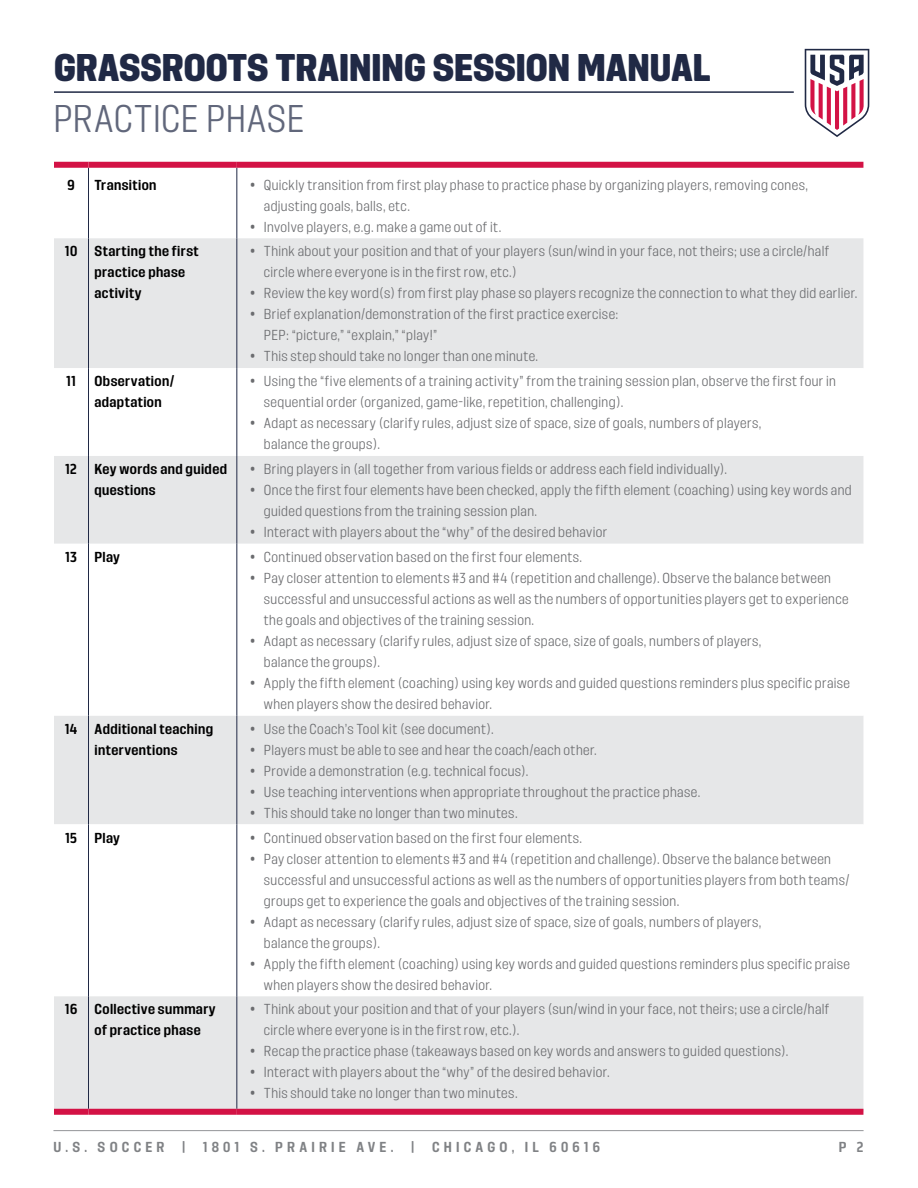
<style>
.page{position:relative;width:918px;height:1188px;background:#fff}
.page>*{position:absolute;margin:0;border:0;box-sizing:border-box;transform-origin:0 0}
.t1{font:900 36px "USSF90 Minutes Display";color:#202945}
.t2{font:300 36px "USSF90 Minutes Display";letter-spacing:.015em;color:#61677b}
.t3{font:300 13.5px/21px "USSF90 Minutes Display";letter-spacing:.03em;color:#6b6c6f}
.t4{font:700 13.5px/21px "USSF90 Minutes Display";letter-spacing:.03em;color:#000}
.t5{font:700 13.5px "USSF90 Minutes Display";letter-spacing:.31em;color:#808285}
</style>
<div class="page">
<hr style="left:53px;top:1130px;width:811px;height:1px;background:#939598">
<svg style="left:805px;top:49px;width:64px;height:88px"></svg>
<hr style="left:54px;top:91px;width:740px;height:2px;background:#202945">
<div style="left:54px;top:238px;width:809px;height:871px;background:#e6e7e8"></div>
<svg style="left:54px;top:368px;width:809px;height:628px"></svg>
<hr style="left:88px;top:168px;width:1px;height:70px;background:#202945">
<hr style="left:236px;top:168px;width:1px;height:70px;background:#202945">
<hr style="left:88px;top:238px;width:1px;height:130px;background:#202945">
<hr style="left:236px;top:238px;width:1px;height:130px;background:#202945">
<hr style="left:88px;top:368px;width:1px;height:88px;background:#202945">
<hr style="left:236px;top:368px;width:1px;height:88px;background:#202945">
<hr style="left:88px;top:456px;width:1px;height:88px;background:#202945">
<hr style="left:236px;top:456px;width:1px;height:88px;background:#202945">
<hr style="left:88px;top:544px;width:1px;height:172px;background:#202945">
<hr style="left:236px;top:544px;width:1px;height:172px;background:#202945">
<hr style="left:88px;top:716px;width:1px;height:108px;background:#202945">
<hr style="left:236px;top:716px;width:1px;height:108px;background:#202945">
<hr style="left:88px;top:824px;width:1px;height:172px;background:#202945">
<hr style="left:236px;top:824px;width:1px;height:172px;background:#202945">
<hr style="left:88px;top:996px;width:1px;height:113px;background:#202945">
<hr style="left:236px;top:996px;width:1px;height:113px;background:#202945">
<div style="left:54px;top:162px;width:34px;height:6px;background:#d31245"></div>
<div style="left:88px;top:162px;width:149px;height:6px;background:#d31245"></div>
<div style="left:237px;top:162px;width:626px;height:6px;background:#d31245"></div>
<div style="left:54px;top:1109px;width:34px;height:6px;background:#d31245"></div>
<div style="left:88px;top:1109px;width:149px;height:6px;background:#d31245"></div>
<div style="left:237px;top:1109px;width:626px;height:6px;background:#d31245"></div>
<h1 class="t1" style="left:54px;top:47px;width:658px">GRASSROOTS TRAINING SESSION MANUAL</h1>
<h1 class="t2" style="left:53px;top:97px;width:253px">PRACTICE PHASE</h1>
<p class="t4" style="left:68px;top:174px;width:9px">9</p>
<p class="t4" style="left:94px;top:174px;width:63px">Transition</p>
<p class="t3" style="left:264px;top:174px;width:546px;text-indent:-14px">• Quickly transition from first play phase to practice phase by organizing players, removing cones, adjusting goals, balls, etc.</p>
<p class="t3" style="left:250px;top:216px;width:252px">• Involve players, e.g. make a game out of it.</p>
<p class="t4" style="left:65px;top:241px;width:14px">10</p>
<p class="t4" style="left:94px;top:241px;width:106px">Starting the first practice phase activity</p>
<p class="t3" style="left:264px;top:241px;width:567px;text-indent:-14px">• Think about your position and that of your players (sun/wind in your face, not theirs; use a circle/half circle where everyone is in the first row, etc.)</p>
<p class="t3" style="left:250px;top:283px;width:609px">• Review the key word(s) from first play phase so players recognize the connection to what they did earlier.</p>
<p class="t3" style="left:264px;top:304px;width:356px;text-indent:-13px">• Brief explanation/demonstration of the first practice exercise:<br>PEP: “picture,” “explain,” “play!”</p>
<p class="t3" style="left:250px;top:346px;width:289px">• This step should take no longer than one minute.</p>
<p class="t4" style="left:67px;top:370px;width:11px">11</p>
<p class="t4" style="left:95px;top:370px;width:81px">Observation/ adaptation</p>
<p class="t3" style="left:264px;top:370px;width:574px;text-indent:-14px">• Using the “five elements of a training activity” from the training session plan, observe the first four in sequential order (organized, game-like, repetition, challenging).</p>
<p class="t3" style="left:264px;top:412px;width:499px;text-indent:-13px">• Adapt as necessary (clarify rules, adjust size of space, size of goals, numbers of players, balance the groups).</p>
<p class="t4" style="left:66px;top:458px;width:13px">12</p>
<p class="t4" style="left:95px;top:458px;width:134px">Key words and guided questions</p>
<p class="t3" style="left:250px;top:458px;width:478px">• Bring players in (all together from various fields or address each field individually).</p>
<p class="t3" style="left:264px;top:479px;width:589px;text-indent:-14px">• Once the first four elements have been checked, apply the fifth element (coaching) using key words and guided questions from the training session plan.</p>
<p class="t3" style="left:250px;top:521px;width:359px">• Interact with players about the “why” of the desired behavior</p>
<p class="t4" style="left:65px;top:546px;width:13px">13</p>
<p class="t4" style="left:95px;top:546px;width:27px">Play</p>
<p class="t3" style="left:250px;top:546px;width:333px">• Continued observation based on the first four elements.</p>
<p class="t3" style="left:264px;top:567px;width:586px;text-indent:-14px">• Pay closer attention to elements #3 and #4 (repetition and challenge). Observe the balance between successful and unsuccessful actions as well as the numbers of opportunities players get to experience the goals and objectives of the training session.</p>
<p class="t3" style="left:264px;top:630px;width:499px;text-indent:-14px">• Adapt as necessary (clarify rules, adjust size of space, size of goals, numbers of players, balance the groups).</p>
<p class="t3" style="left:264px;top:672px;width:588px;text-indent:-14px">• Apply the fifth element (coaching) using key words and guided questions reminders plus specific praise when players show the desired behavior.</p>
<p class="t4" style="left:65px;top:718px;width:14px">14</p>
<p class="t4" style="left:95px;top:718px;width:120px">Additional teaching interventions</p>
<p class="t3" style="left:250px;top:718px;width:245px">• Use the Coach’s Tool kit (see document).</p>
<p class="t3" style="left:250px;top:739px;width:348px">• Players must be able to see and hear the coach/each other.</p>
<p class="t3" style="left:250px;top:760px;width:280px">• Provide a demonstration (e.g. technical focus).</p>
<p class="t3" style="left:250px;top:781px;width:451px">• Use teaching interventions when appropriate throughout the practice phase.</p>
<p class="t3" style="left:250px;top:802px;width:269px">• This should take no longer than two minutes.</p>
<p class="t4" style="left:65px;top:827px;width:13px">15</p>
<p class="t4" style="left:95px;top:827px;width:27px">Play</p>
<p class="t3" style="left:250px;top:827px;width:333px">• Continued observation based on the first four elements.</p>
<p class="t3" style="left:264px;top:848px;width:587px;text-indent:-14px">• Pay closer attention to elements #3 and #4 (repetition and challenge). Observe the balance between successful and unsuccessful actions as well as the numbers of opportunities players from both teams/ groups get to experience the goals and objectives of the training session.</p>
<p class="t3" style="left:264px;top:911px;width:499px;text-indent:-14px">• Adapt as necessary (clarify rules, adjust size of space, size of goals, numbers of players, balance the groups).</p>
<p class="t3" style="left:264px;top:953px;width:588px;text-indent:-14px">• Apply the fifth element (coaching) using key words and guided questions reminders plus specific praise when players show the desired behavior.</p>
<p class="t4" style="left:65px;top:999px;width:14px">16</p>
<p class="t4" style="left:95px;top:999px;width:123px">Collective summary of practice phase</p>
<p class="t3" style="left:264px;top:999px;width:567px;text-indent:-14px">• Think about your position and that of your players (sun/wind in your face, not theirs; use a circle/half circle where everyone is in the first row, etc.).</p>
<p class="t3" style="left:250px;top:1041px;width:540px">• Recap the practice phase (takeaways based on key words and answers to guided questions).</p>
<p class="t3" style="left:250px;top:1062px;width:361px">• Interact with players about the “why” of the desired behavior.</p>
<p class="t3" style="left:250px;top:1083px;width:269px">• This should take no longer than two minutes.</p>
<p class="t5" style="left:53px;top:1139px;width:113px">U.S. SOCCER</p>
<p class="t5" style="left:182px;top:1139px;width:6px">|</p>
<p class="t5" style="left:203px;top:1139px;width:192px">1801 S. PRAIRIE AVE.</p>
<p class="t5" style="left:411px;top:1139px;width:6px">|</p>
<p class="t5" style="left:432px;top:1139px;width:169px">CHICAGO, IL 60616</p>
<p class="t5" style="left:839px;top:1139px;width:26px">P 2</p>
</div>
